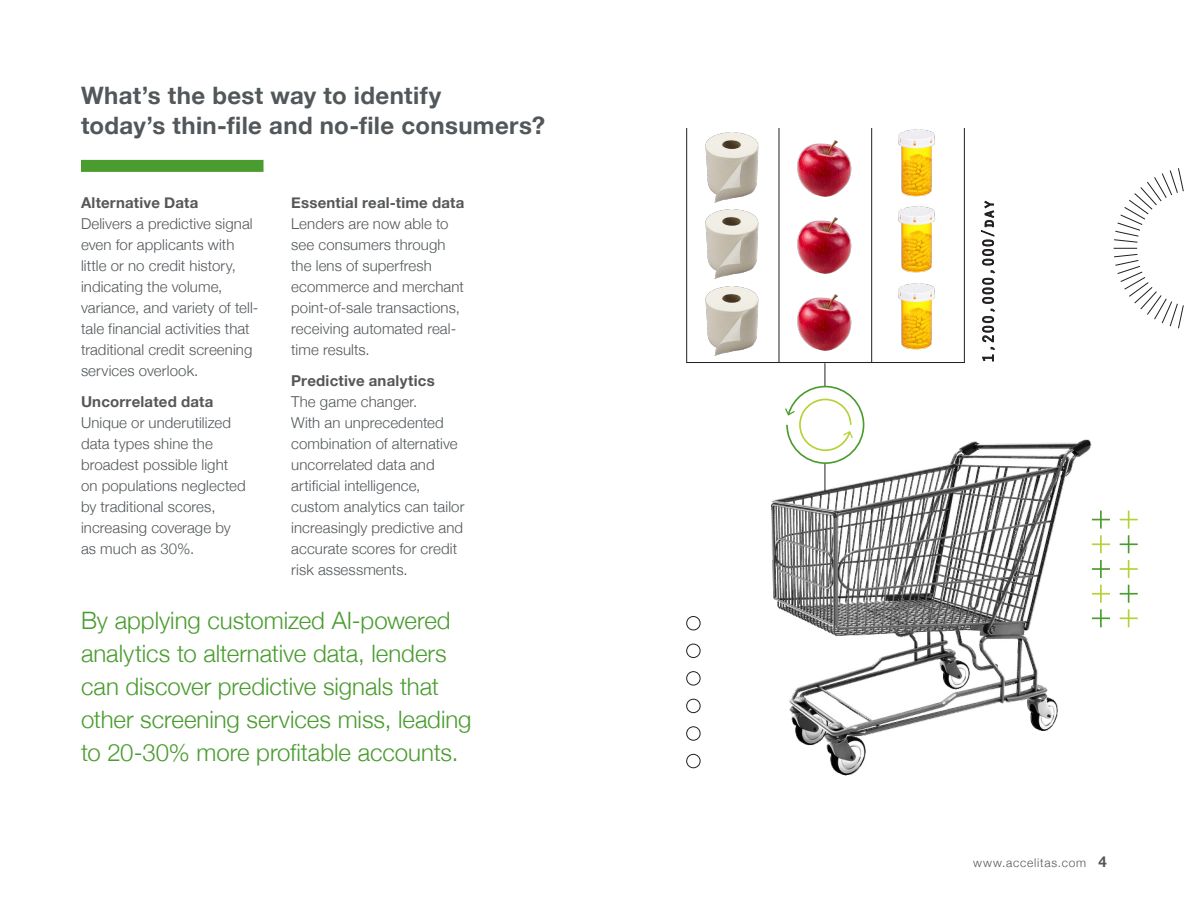
<style>
.page{position:relative;width:1188px;height:918px;background:#fff}
.page>*{position:absolute;margin:0;border:0;box-sizing:border-box;transform-origin:0 0}
.t1{font:300 24px/33px "Helvetica Neue";color:#4a9c2f}
.t2{font:700 24px/30px "Helvetica Neue";letter-spacing:.015em;color:#52575a}
.t3{font:15.9px "Orator Std";color:#231f20}
.t4{font:300 15px/21px "Helvetica Neue";letter-spacing:.01em;color:#52575a}
.t5{font:700 15px "Helvetica Neue";letter-spacing:.015em;color:#555759}
.t6{font:300 12px "Helvetica Neue";letter-spacing:.065em;color:#52575a}
.s1{font-weight:700;font-size:15px}
</style>
<div class="page">
<div style="left:81px;top:160px;width:183px;height:12px;background:#4a9c2f"></div>
<img style="left:771px;top:439px;width:331px;height:337px">
<svg style="left:1120px;top:535px;width:18px;height:18px"></svg>
<svg style="left:1120px;top:511px;width:18px;height:18px"></svg>
<svg style="left:1120px;top:560px;width:18px;height:18px"></svg>
<svg style="left:1120px;top:585px;width:18px;height:18px"></svg>
<svg style="left:1092px;top:535px;width:18px;height:18px"></svg>
<svg style="left:1092px;top:511px;width:18px;height:18px"></svg>
<svg style="left:1092px;top:560px;width:18px;height:18px"></svg>
<svg style="left:1092px;top:585px;width:18px;height:18px"></svg>
<svg style="left:1120px;top:609px;width:18px;height:18px"></svg>
<svg style="left:1092px;top:609px;width:18px;height:18px"></svg>
<svg style="left:1113px;top:168px;width:71px;height:161px"></svg>
<svg style="left:785px;top:363px;width:80px;height:129px"></svg>
<hr style="left:778px;top:128px;width:1px;height:235px;background:#231f20">
<hr style="left:871px;top:128px;width:1px;height:235px;background:#231f20">
<div style="left:686px;top:128px;width:279px;height:235px;border:1px solid #231f20"></div>
<svg style="left:981px;top:201px;width:14px;height:160px"></svg>
<img style="left:797px;top:140px;width:55px;height:57px">
<img style="left:696px;top:128px;width:72px;height:74px">
<img style="left:880px;top:128px;width:75px;height:69px">
<img style="left:797px;top:217px;width:55px;height:57px">
<img style="left:705px;top:202px;width:54px;height:76px">
<img style="left:898px;top:206px;width:37px;height:67px">
<img style="left:797px;top:294px;width:55px;height:57px">
<img style="left:696px;top:278px;width:72px;height:85px">
<img style="left:898px;top:283px;width:37px;height:67px">
<div style="left:686px;top:754px;width:14px;height:14px;border:1px solid #231f20;border-radius:50%"></div>
<div style="left:686px;top:726px;width:14px;height:15px;border:1px solid #231f20;border-radius:50%"></div>
<div style="left:686px;top:699px;width:14px;height:14px;border:1px solid #231f20;border-radius:50%"></div>
<div style="left:686px;top:671px;width:14px;height:14px;border:1px solid #231f20;border-radius:50%"></div>
<div style="left:686px;top:644px;width:14px;height:14px;border:1px solid #231f20;border-radius:50%"></div>
<div style="left:686px;top:616px;width:14px;height:14px;border:1px solid #231f20;border-radius:50%"></div>
<h1 class="t2" style="left:81px;top:81px;width:466px">What’s the best way to identify<br>today’s thin-file and no-file consumers?</h1>
<p class="t5" style="left:291px;top:191px;width:175px">Essential real-time data</p>
<p class="t4" style="left:291px;top:212px;width:174px">Lenders are now able to see consumers through the lens of superfresh ecommerce and merchant point-of-sale transactions, receiving automated real&shy;time results.</p>
<p class="t5" style="left:291px;top:369px;width:145px">Predictive analytics</p>
<p class="t4" style="left:291px;top:390px;width:175px">The game changer.<br>With an unprecedented combination of alternative uncorrelated data and artificial intelligence, custom analytics can tailor increasingly predictive and accurate scores for credit risk assessments.</p>
<h1 class="t1" style="left:81px;top:603px;width:392px">By applying customized AI-powered analytics to alternative data, lenders can discover predictive signals that other screening services miss, leading to 20-30% more profitable accounts.</h1>
<p class="t5" style="left:81px;top:191px;width:119px">Alternative Data</p>
<p class="t4" style="left:81px;top:212px;width:179px">Delivers a predictive signal even for applicants with little or no credit history, indicating the volume, variance, and variety of tell&shy;tale financial activities that traditional credit screening services overlook.</p>
<p class="t5" style="left:81px;top:390px;width:134px">Uncorrelated data</p>
<p class="t4" style="left:81px;top:411px;width:166px">Unique or underutilized data types shine the broadest possible light on populations neglected by traditional scores, increasing coverage by as much as 30%.</p>
<p class="t3" style="left:977px;top:363px;width:164px;rotate:-90deg">1,200,000,000/day</p>
<p class="t6" style="left:973px;top:853px;width:135px">www.accelitas.com <span class="s1">4</span></p>
</div>
